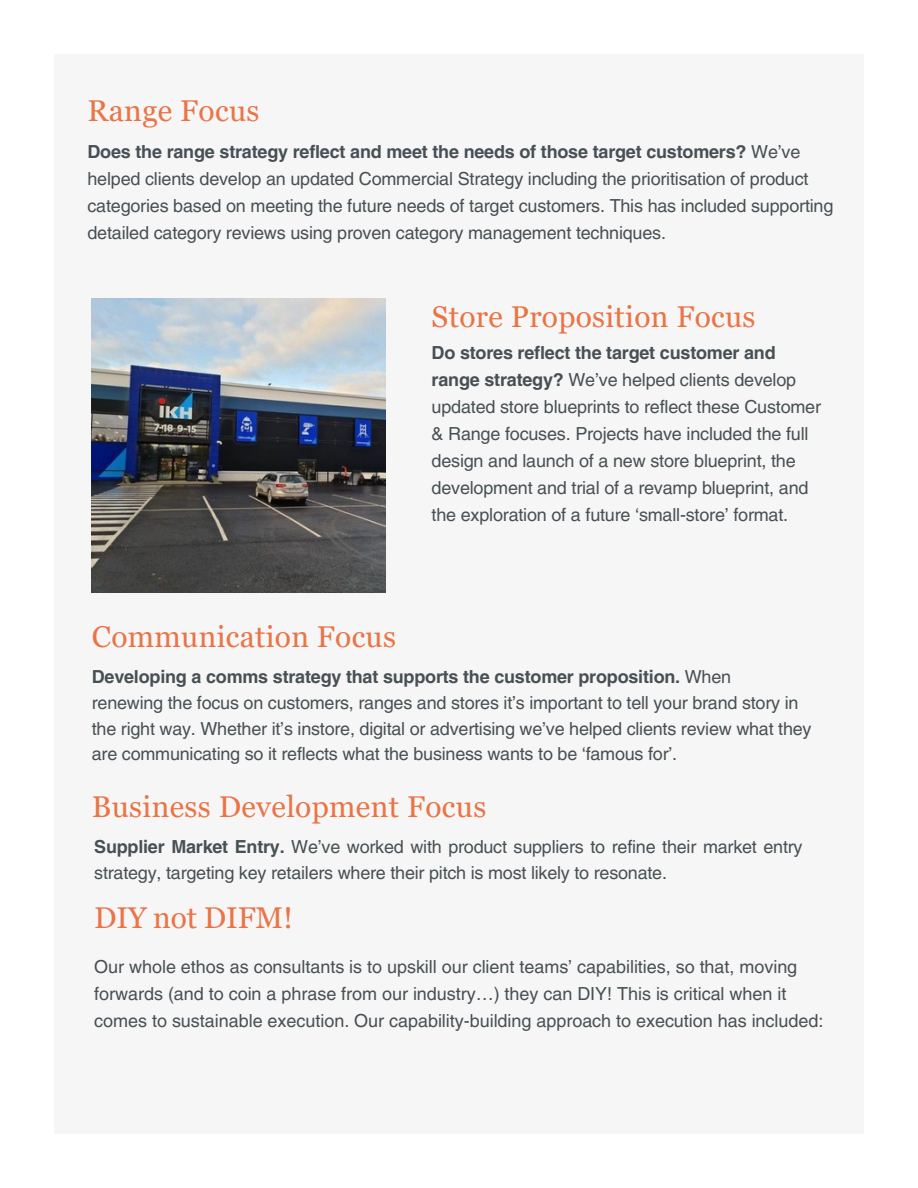
<style>
.page{position:relative;width:918px;height:1188px;background:#fff}
.page>*{position:absolute;margin:0;border:0;box-sizing:border-box;transform-origin:0 0}
.t1{font:30px "Georgia Pro";letter-spacing:.01em;color:#ea7446}
.t2{font:18px/27px "Helvetica LT Pro";letter-spacing:-.01em;color:#475054}
.t3{font:700 18px "Helvetica LT Pro";letter-spacing:-.01em;color:#475054}
.s1{font-weight:700}
.s2{font-weight:400}
</style>
<div class="page">
<div style="left:54px;top:54px;width:810px;height:1080px;background:#f7f6f6"></div>
<img style="left:92px;top:299px;width:293px;height:294px">
<p class="t1" style="left:87px;top:93px;width:174px">Range Focus</p>
<p class="t2" style="left:87px;top:139px;width:747px"><span class="s1">Does the range strategy reflect and meet the needs of those target customers?</span> We’ve helped clients develop an updated Commercial Strategy including the prioritisation of product categories based on meeting the future needs of target customers. This has included supporting detailed category reviews using proven category management techniques.</p>
<p class="t1" style="left:432px;top:299px;width:325px">Store Proposition Focus</p>
<p class="t2" style="left:432px;top:341px;width:391px"><span class="s1">Do stores reflect the target customer and range strategy?</span> We’ve helped clients develop updated store blueprints to reflect these Customer &amp; Range focuses. Projects have included the full design and launch of a new store blueprint, the development and trial of a revamp blueprint, and the exploration of a future ‘small-store’ format.</p>
<p class="t1" style="left:92px;top:619px;width:306px">Communication Focus</p>
<p class="t3" style="left:92px;top:670px;width:641px">Developing a comms strategy that supports the customer proposition. <span class="s2">When</span></p>
<p class="t2" style="left:92px;top:691px;width:721px;line-height:25.8px">renewing the focus on customers, ranges and stores it’s important to tell your brand story in the right way. Whether it’s instore, digital or advertising we’ve helped clients review what they are communicating so it reflects what the business wants to be ‘famous for’.</p>
<p class="t1" style="left:92px;top:790px;width:396px">Business Development Focus</p>
<p class="t2" style="left:94px;top:836px;width:710px;line-height:25.8px"><span class="s1">Supplier Market Entry.</span> We’ve worked with product suppliers to refine their market entry strategy, targeting key retailers where their pitch is most likely to resonate.</p>
<p class="t1" style="left:94px;top:901px;width:200px">DIY not DIFM!</p>
<p class="t2" style="left:94px;top:955px;width:731px">Our whole ethos as consultants is to upskill our client teams’ capabilities, so that, moving forwards (and to coin a phrase from our industry…) they can DIY! This is critical when it comes to sustainable execution. Our capability-building approach to execution has included:</p>
</div>
